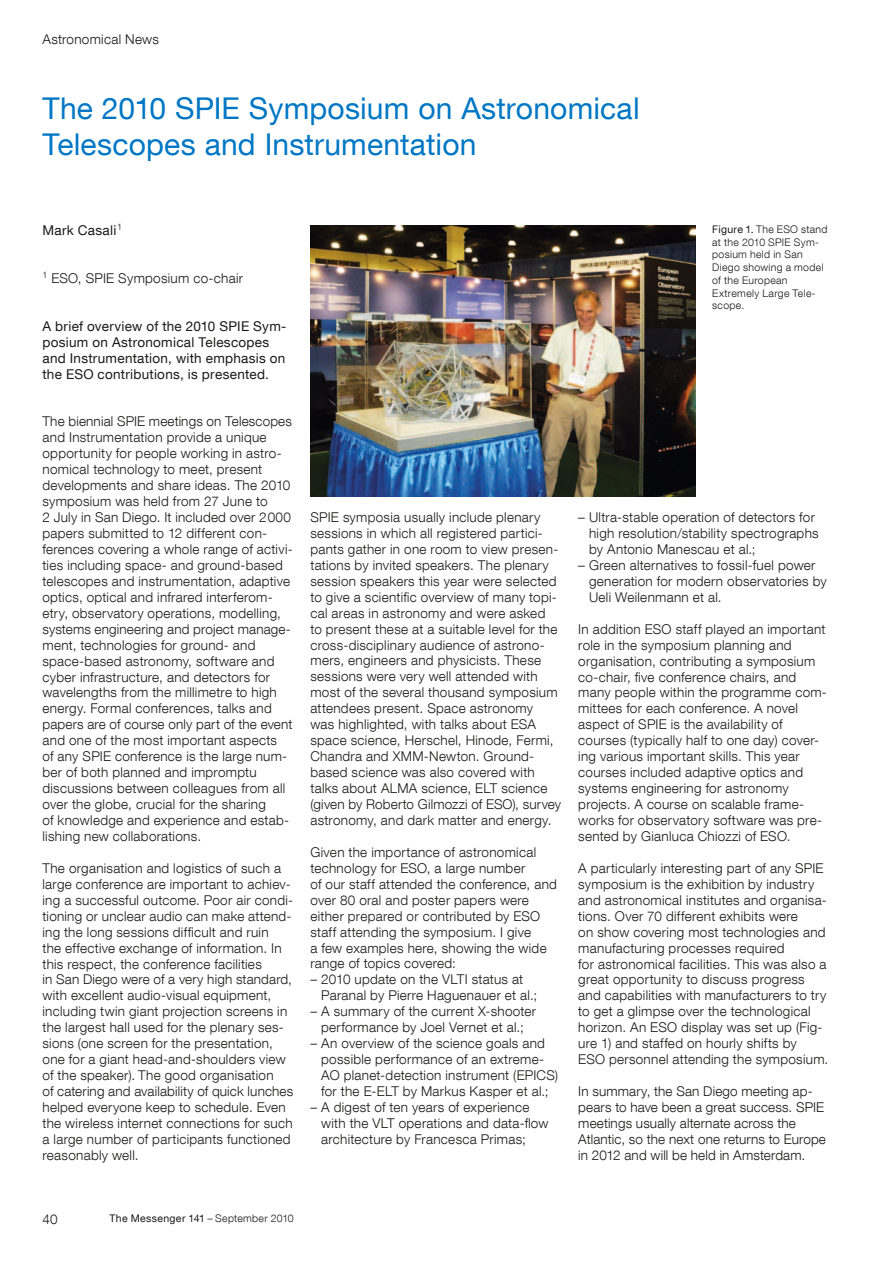
<style>
.page{position:relative;width:893px;height:1263px;background:#fff}
.page>*{position:absolute;margin:0;border:0;box-sizing:border-box;transform-origin:0 0}
.t1{font:30px/36.2px "Helvetica Neue LT Com";letter-spacing:.005em;color:#0077c4}
.t2{font:300 13.5px/15.9px "Helvetica Neue LT Com";letter-spacing:.02em;color:#191918}
.t3{font:13.5px/15.9px "Helvetica Neue LT Com";letter-spacing:.02em;color:#191918}
.t4{font:300 10.5px/12.8px "Helvetica Neue LT Com";letter-spacing:.03em;color:#191918}
.t5{font:10.5px "Helvetica Neue LT Com";letter-spacing:.03em;color:#191918}
.s1{font-weight:400}
.s2{font-weight:300}
</style>
<div class="page">
<img style="left:310px;top:225px;width:385px;height:271px">
<p class="t2" style="left:43px;top:30px;width:118px">Astronomical News</p>
<h1 class="t1" style="left:43px;top:90px;width:599px">The 2010 SPIE Symposium on Astronomical<br>Telescopes and Instrumentation</h1>
<p class="t3" style="left:43px;top:222px;width:81px">Mark Casali<sup>1</sup></p>
<p class="t2" style="left:43px;top:270px;width:202px"><sup>1</sup> ESO, SPIE Symposium co-chair</p>
<p class="t3" style="left:43px;top:318px;width:245px">A brief overview of the 2010 SPIE Sym&shy;posium on Astronomical Telescopes and Instrumentation, with emphasis on the ESO contributions, is presented.</p>
<p class="t2" style="left:43px;top:413px;width:252px">The biennial SPIE meetings on Telescopes and Instrumentation provide a unique opportunity for people working in astro&shy;nomical technology to meet, present developments and share ideas. The 2010 symposium was held from 27 June to<br>2 July in San Diego. It included over 2000 papers submitted to 12 different con&shy;ferences covering a whole range of activi&shy;ties including space- and ground-based telescopes and instrumentation, adaptive optics, optical and infrared interferom&shy;etry, observatory operations, modelling, systems engineering and project manage&shy;ment, technologies for ground- and space-based astronomy, software and cyber infrastructure, and detectors for wavelengths from the millimetre to high energy. Formal conferences, talks and papers are of course only part of the event and one of the most important aspects<br>of any SPIE conference is the large num&shy;ber of both planned and impromptu discussions between colleagues from all over the globe, crucial for the sharing<br>of knowledge and experience and estab&shy;lishing new collaborations.</p>
<p class="t2" style="left:43px;top:860px;width:252px">The organisation and logistics of such a large conference are important to achiev&shy;ing a successful outcome. Poor air condi&shy;tioning or unclear audio can make attend&shy;ing the long sessions difficult and ruin<br>the effective exchange of information. In this respect, the conference facilities<br>in San Diego were of a very high standard, with excellent audio-visual equipment, including twin giant projection screens in the largest hall used for the plenary ses&shy;sions (one screen for the presentation, one for a giant head-and-shoulders view of the speaker). The good organisation<br>of catering and availability of quick lunches helped everyone keep to schedule. Even the wireless internet connections for such a large number of participants functioned reasonably well.</p>
<p class="t4" style="left:712px;top:223px;width:117px"><span class="s1">Figure 1.</span> The ESO stand at the 2010 SPIE Sym&shy;posium held in San<br>Diego showing a model of the European<br>Extremely Large Tele&shy;scope.</p>
<p class="t2" style="left:310px;top:509px;width:252px">SPIE symposia usually include plenary sessions in which all registered partici&shy;pants gather in one room to view presen&shy;tations by invited speakers. The plenary session speakers this year were selected to give a scientific overview of many topi&shy;cal areas in astronomy and were asked<br>to present these at a suitable level for the cross-disciplinary audience of astrono&shy;mers, engineers and physicists. These sessions were very well attended with most of the several thousand symposium attendees present. Space astronomy<br>was highlighted, with talks about ESA space science, Herschel, Hinode, Fermi, Chandra and XMM-Newton. Ground&shy;based science was also covered with talks about ALMA science, ELT science (given by Roberto Gilmozzi of ESO), survey astronomy, and dark matter and energy.</p>
<p class="t2" style="left:310px;top:844px;width:248px">Given the importance of astronomical technology for ESO, a large number<br>of our staff attended the conference, and over 80 oral and poster papers were either prepared or contributed by ESO staff attending the symposium. I give<br>a few examples here, showing the wide range of topics covered:</p>
<p class="t2" style="left:321px;top:971px;width:217px;text-indent:-11px">– 2010 update on the VLTI status at<br>Paranal by Pierre Haguenauer et al.;</p>
<p class="t2" style="left:310px;top:1003px;width:227px;text-align:center">– A summary of the current X-shooter performance by Joel Vernet et al.;</p>
<p class="t2" style="left:321px;top:1035px;width:238px;text-indent:-11px">– An overview of the science goals and possible performance of an extreme-AO planet-detection instrument (EPICS) for the E-ELT by Markus Kasper et al.;</p>
<p class="t2" style="left:321px;top:1099px;width:229px;text-indent:-11px">– A digest of ten years of experience with the VLT operations and data-flow architecture by Francesca Primas;</p>
<p class="t2" style="left:589px;top:509px;width:231px;text-indent:-11px">– Ultra-stable operation of detectors for high resolution/stability spectrographs by Antonio Manescau et al.;</p>
<p class="t2" style="left:589px;top:557px;width:239px;text-indent:-11px">– Green alternatives to fossil-fuel power generation for modern observatories by<br>Ueli Weilenmann et al.</p>
<p class="t2" style="left:578px;top:621px;width:250px">In addition ESO staff played an important role in the symposium planning and organisation, contributing a symposium co-chair, five conference chairs, and many people within the programme com&shy;mittees for each conference. A novel aspect of SPIE is the availability of courses (typically half to one day) cover&shy;ing various important skills. This year courses included adaptive optics and systems engineering for astronomy projects. A course on scalable frame&shy;works for observatory software was pre&shy;sented by Gianluca Chiozzi of ESO.</p>
<p class="t2" style="left:578px;top:860px;width:252px">A particularly interesting part of any SPIE symposium is the exhibition by industry and astronomical institutes and organisa&shy;tions. Over 70 different exhibits were<br>on show covering most technologies and manufacturing processes required<br>for astronomical facilities. This was also a great opportunity to discuss progress and capabilities with manufacturers to try to get a glimpse over the technological horizon. An ESO display was set up (Fig&shy;ure 1) and staffed on hourly shifts by<br>ESO personnel attending the symposium.</p>
<p class="t2" style="left:578px;top:1083px;width:249px">In summary, the San Diego meeting ap&shy;pears to have been a great success. SPIE meetings usually alternate across the Atlantic, so the next one returns to Europe in 2012 and will be held in Amsterdam.</p>
<p class="t2" style="left:43px;top:1211px;width:17px">40</p>
<p class="t5" style="left:109px;top:1211px;width:186px">The Messenger 141 <span class="s2">– September 2010</span></p>
</div>
